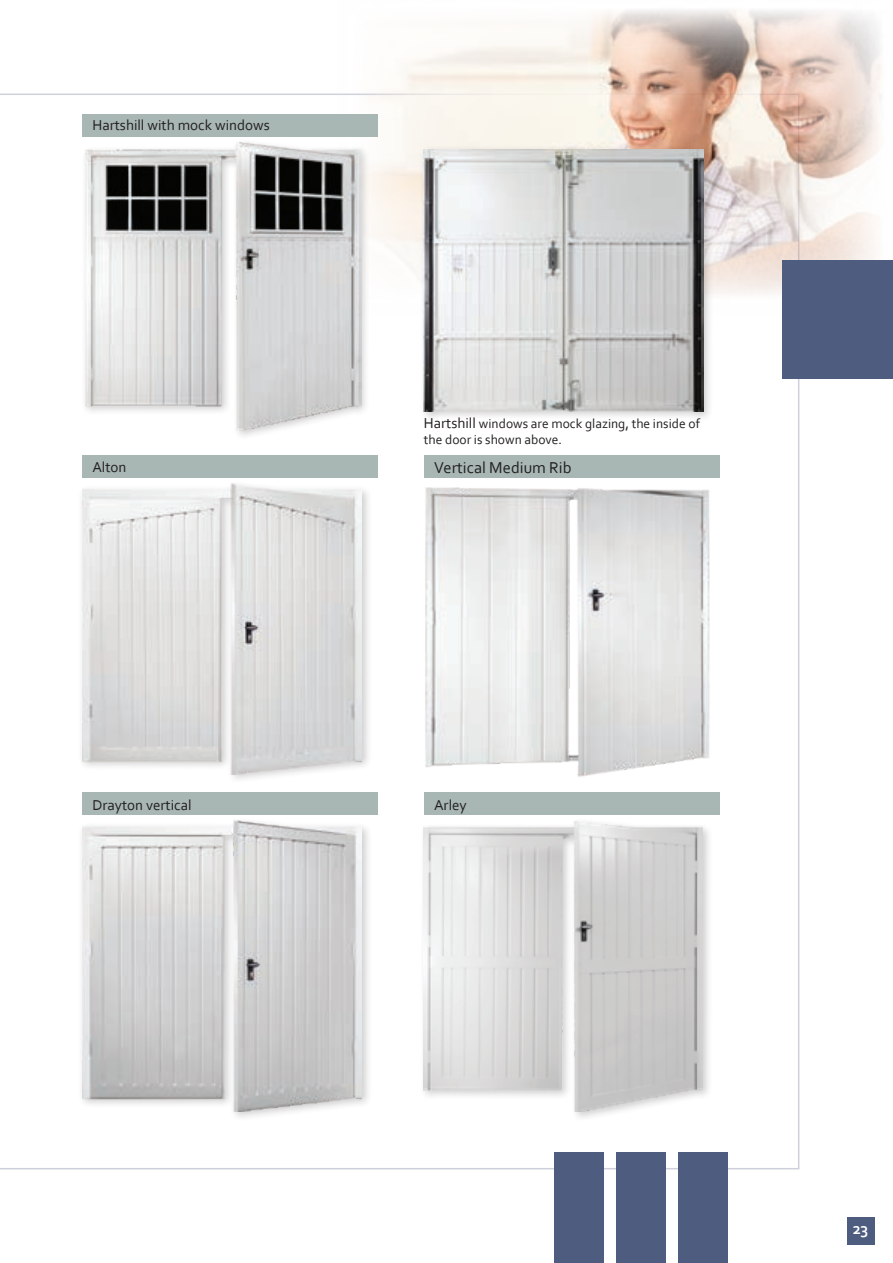
<style>
.page{position:relative;width:893px;height:1263px;background:#fff}
.page>*{position:absolute;margin:0;border:0;box-sizing:border-box;transform-origin:0 0}
.t1{font:16.5px "Corbel";color:#231f20}
.t2{font:700 16.5px "Corbel";color:#fff}
.t3{font:15px "Corbel";color:#231f20}
.t4{font:13.5px/16.2px "Corbel";color:#231f20}
.s1{font-size:15px}
</style>
<div class="page">
<img style="left:425px;top:487px;width:285px;height:290px">
<img style="left:337px;top:10px;width:544px;height:284px">
<div style="left:555px;top:1152px;width:49px;height:111px;background:#4e5d7f"></div>
<div style="left:617px;top:1152px;width:49px;height:111px;background:#4e5d7f"></div>
<div style="left:678px;top:1152px;width:49px;height:111px;background:#4e5d7f"></div>
<div style="left:782px;top:260px;width:111px;height:119px;background:#4e5d7f"></div>
<div style="left:82px;top:793px;width:296px;height:22px;background:#a8b7b3"></div>
<div style="left:424px;top:793px;width:295px;height:22px;background:#a8b7b3"></div>
<div style="left:77px;top:816px;width:295px;height:305px;background:#231f20;opacity:.22"></div>
<img style="left:82px;top:820px;width:279px;height:291px">
<div style="left:419px;top:816px;width:294px;height:306px;background:#231f20;opacity:.22"></div>
<img style="left:424px;top:820px;width:279px;height:291px">
<div style="left:82px;top:456px;width:296px;height:22px;background:#a8b7b3"></div>
<div style="left:82px;top:114px;width:296px;height:22px;background:#a8b7b3"></div>
<div style="left:424px;top:456px;width:295px;height:22px;background:#a8b7b3"></div>
<div style="left:77px;top:479px;width:295px;height:305px;background:#231f20;opacity:.22"></div>
<img style="left:82px;top:483px;width:279px;height:291px">
<div style="left:81px;top:138px;width:288px;height:302px;background:#231f20;opacity:.22"></div>
<img style="left:82px;top:141px;width:279px;height:291px">
<div style="left:419px;top:144px;width:295px;height:278px;background:#231f20;opacity:.22"></div>
<img style="left:424px;top:149px;width:279px;height:263px">
<div style="left:847px;top:1217px;width:28px;height:27px;background:#4e5d7f"></div>
<p class="t3" style="left:92px;top:116px;width:179px">Hartshill with mock windows</p>
<p class="t3" style="left:92px;top:457px;width:36px">Alton</p>
<p class="t4" style="left:424px;top:415px;width:278px"><span class="s1">Hartshill</span> windows are mock glazing, the inside of the door is shown above.</p>
<p class="t1" style="left:434px;top:457px;width:139px">Vertical Medium Rib</p>
<p class="t3" style="left:92px;top:795px;width:101px">Drayton vertical</p>
<p class="t3" style="left:434px;top:795px;width:34px">Arley</p>
<p class="t2" style="left:853px;top:1218px;width:17px">23</p>
</div>
